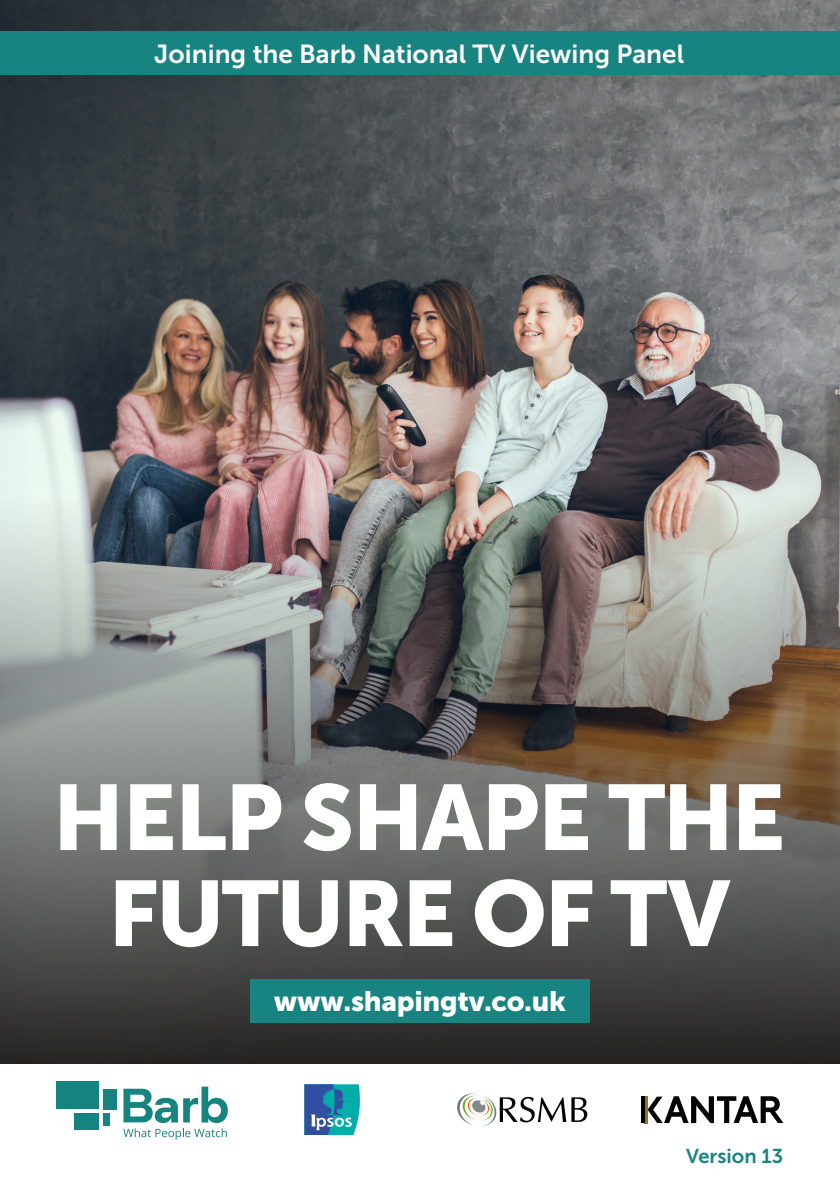
<style>
.page{position:relative;width:840px;height:1191px;background:#fff}
.page>*{position:absolute;margin:0;border:0;box-sizing:border-box;transform-origin:0 0}
.Body_Text_01__White{font:92px/96px "Museo Sans 900";letter-spacing:-.025em;color:#fff;text-align:center}
.Body_Text_01__White-2{font:28px "Museo Sans 900";letter-spacing:-.01em;color:#fff}
.Body_Text_01__White-3{font:26px "Museo Sans 700";color:#fff}
.t1{font:20px "Museo Sans 700";color:#188481}
</style>
<div class="page">
<img style="left:0;top:0;width:839px;height:398px">
<img style="left:0;top:398px;width:839px;height:666px">
<div style="left:0;top:31px;width:839px;height:44px;background:#188481"></div>
<svg style="left:304px;top:1084px;width:56px;height:51px;background:#348aae"></svg>
<div style="left:250px;top:979px;width:339px;height:43px;background:#188481"></div>
<svg style="left:647px;top:1096px;width:135px;height:27px"></svg>
<svg style="left:644px;top:1096px;width:3px;height:27px"></svg>
<hr style="left:641px;top:1096px;width:3px;height:27px;background:#030303">
<svg style="left:457px;top:1093px;width:130px;height:32px"></svg>
<svg style="left:123px;top:1086px;width:105px;height:53px"></svg>
<div style="left:56px;top:1081px;width:43px;height:28px;background:#178380"></div>
<div style="left:74px;top:1113px;width:25px;height:16px;background:#178380"></div>
<div style="left:103px;top:1088px;width:14px;height:21px;background:#178380"></div>
<div style="left:103px;top:1113px;width:7px;height:13px;background:#178380"></div>
<p class="Body_Text_01__White-3" style="left:154px;top:39px;width:531px">Joining the Barb National TV Viewing Panel</p>
<p class="Body_Text_01__White" style="left:53px;top:769px;width:733px">HELP SHAPE THE<br>FUTURE OF TV</p>
<p class="Body_Text_01__White-2" style="left:274px;top:985px;width:293px">www.shapingtv.co.uk</p>
<p class="t1" style="left:685px;top:1144px;width:98px">Version 13</p>
</div>
